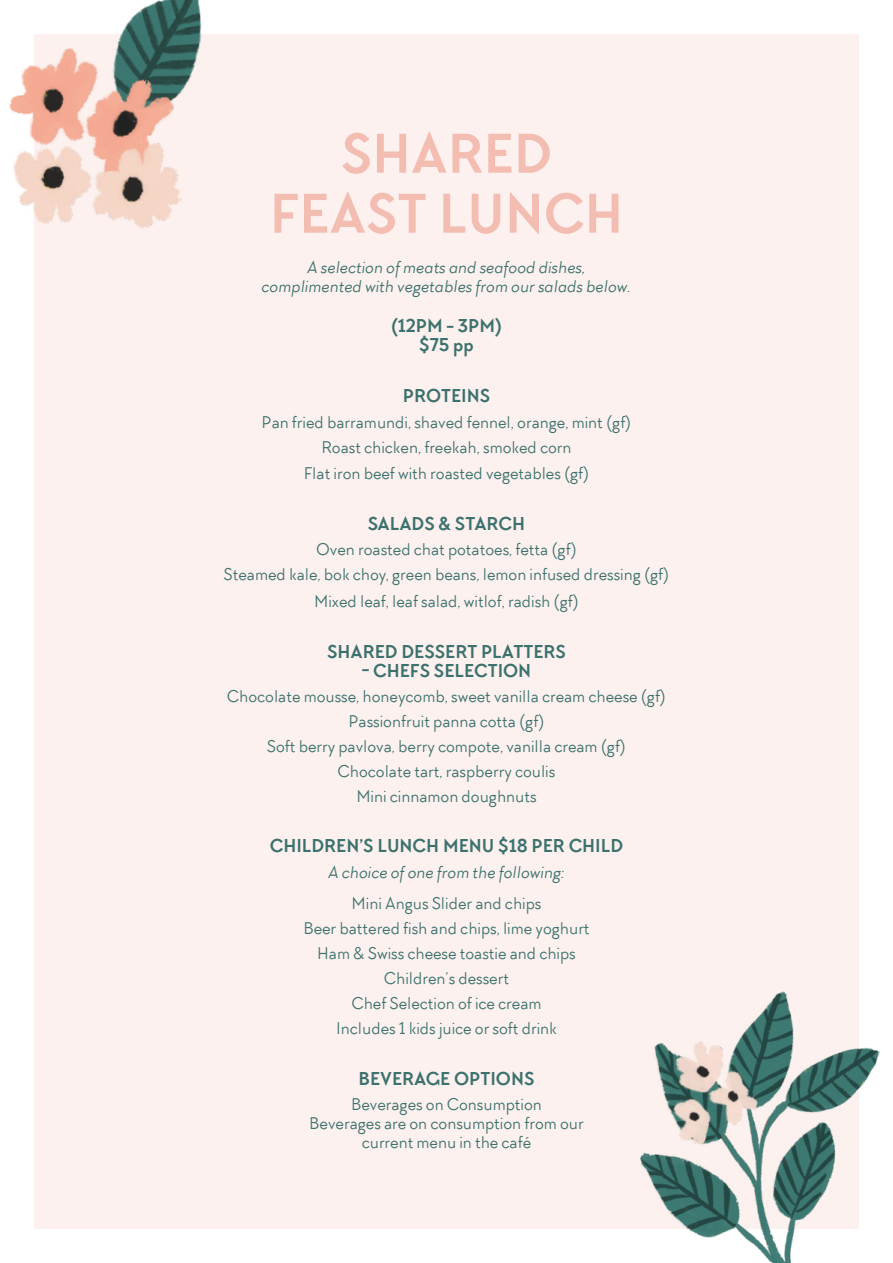
<style>
.page{position:relative;width:893px;height:1263px;background:#fff}
.page>*{position:absolute;margin:0;border:0;box-sizing:border-box;transform-origin:0 0}
.t1{font:700 57.15px/60px "TT Chocolates";color:#f4bdb2;text-align:center}
.t2{font:700 19.05px/19px "TT Chocolates";color:#3c716d;text-align:center}
.t3{font:17.7px/24.9px "TT Chocolates";color:#3c716d;text-align:center}
.t4{font:italic 17.7px/19px "TT Chocolates";color:#3c716d;text-align:center}
</style>
<div class="page">
<div style="left:34px;top:34px;width:825px;height:1195px;background:#fcf1ee"></div>
<img style="left:640px;top:991px;width:240px;height:272px">
<img style="left:641px;top:1030px;width:138px;height:138px">
<img style="left:117px;top:0;width:85px;height:82px">
<img style="left:9px;top:45px;width:179px;height:184px">
<h1 class="t1" style="left:270px;top:124px;width:355px">SHARED<br>FEAST LUNCH</h1>
<p class="t4" style="left:262px;top:257px;width:371px">A selection of meats and seafood dishes, complimented with vegetables from our salads below.</p>
<p class="t2" style="left:391px;top:316px;width:112px">(12PM - 3PM) $75 pp</p>
<p class="t2" style="left:403px;top:386px;width:89px">PROTEINS</p>
<p class="t3" style="left:262px;top:409px;width:371px">Pan fried barramundi, shaved fennel, orange, mint (gf)<br>Roast chicken, freekah, smoked corn</p>
<p class="t3" style="left:304px;top:461px;width:287px">Flat iron beef with roasted vegetables (gf)</p>
<p class="t2" style="left:368px;top:514px;width:159px">SALADS &amp; STARCH</p>
<p class="t3" style="left:224px;top:537px;width:447px">Oven roasted chat potatoes, fetta (gf)<br>Steamed kale, bok choy, green beans, lemon infused dressing (gf)</p>
<p class="t3" style="left:314px;top:589px;width:266px">Mixed leaf, leaf salad, witlof, radish (gf)</p>
<p class="t2" style="left:327px;top:642px;width:240px">SHARED DESSERT PLATTERS</p>
<p class="t2" style="left:362px;top:661px;width:171px">- CHEFS SELECTION</p>
<p class="t3" style="left:227px;top:684px;width:441px">Chocolate mousse, honeycomb, sweet vanilla cream cheese (gf)<br>Passionfruit panna cotta (gf)<br>Soft berry pavlova, berry compote, vanilla cream (gf)<br>Chocolate tart, raspberry coulis<br>Mini cinnamon doughnuts</p>
<p class="t2" style="left:270px;top:836px;width:355px">CHILDREN’S LUNCH MENU $18 PER CHILD</p>
<p class="t4" style="left:328px;top:862px;width:238px">A choice of one from the following:</p>
<p class="t3" style="left:303px;top:891px;width:288px">Mini Angus Slider and chips<br>Beer battered fish and chips, lime yoghurt<br>Ham &amp; Swiss cheese toastie and chips<br>Children’s dessert<br>Chef Selection of ice cream<br>Includes 1 kids juice or soft drink</p>
<p class="t2" style="left:359px;top:1069px;width:177px">BEVERAGE OPTIONS</p>
<p class="t3" style="left:309px;top:1095px;width:276px;line-height:19px">Beverages on Consumption<br>Beverages are on consumption from our current menu in the café</p>
</div>
